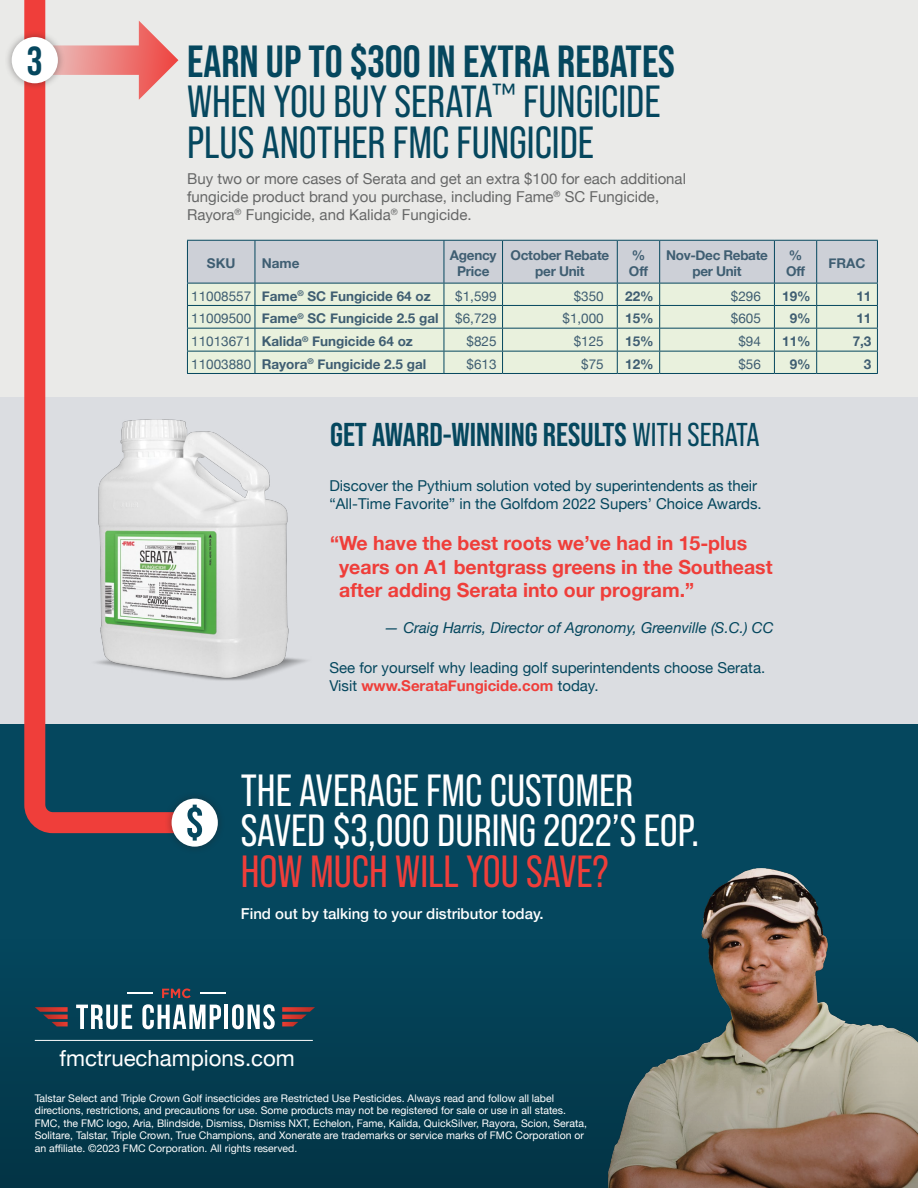
<style>
.page{position:relative;width:918px;height:1188px;background:#fff}
.page>*{position:absolute;margin:0;border:0;box-sizing:border-box;transform-origin:0 0}
.t1{font:45px/40.5px "Bebas Neue Pro";color:#05475e}
.t2{font:45px/40.5px "Bebas Neue Pro";color:#fff}
.t3{font:45px "Bebas Neue Pro";color:#ef3e3a}
.t4{font:700 40.5px "Bebas Neue Pro";color:#05475e}
.t5{font:700 33px "Bebas Neue Pro";color:#05475e}
.t6{font:22.2px "Helvetica Neue";color:#fff}
.t7{font:700 19.5px/23.4px "Helvetica Neue";color:#ef3e3a}
.t8{font:15px/18px "Helvetica Neue";color:#05475e}
.t9{font:15px/18px "Helvetica Neue";color:#666767}
.t10{font:italic 15px "Helvetica Neue";color:#05475e}
.t11{font:500 15px "Helvetica Neue";color:#fff}
.t12{font:700 13.5px/16.2px "Helvetica Neue";color:#3f5e72}
.t13{font:13.5px "Helvetica Neue";color:#3f5e72}
.t14{font:700 13.5px/16.2px "Helvetica Neue";letter-spacing:-.02em;color:#3f5e72;text-align:center}
.t15{font:700 13.5px/16.2px "Helvetica Neue";letter-spacing:-.025em;color:#3f5e72;text-align:center}
.t16{font:10.5px/12.6px "Helvetica Neue";color:#fff}
.s1{font-weight:700}
.s2{font-weight:400}
.s3{font-weight:700;color:#ef3e3a}
</style>
<div class="page">
<div style="left:0;top:724px;width:918px;height:464px;background:#05475e"></div>
<img style="left:701px;top:868px;width:125px;height:69px">
<svg style="left:0;top:937px;width:918px;height:251px;fill:#044154"></svg>
<div style="left:0;top:0;width:918px;height:718px;background:#eaeae8"></div>
<div style="left:0;top:397px;width:918px;height:327px;background:#dbdde1"></div>
<img style="left:229px;top:442px;width:78px;height:239px">
<svg style="left:35px;top:1007px;width:33px;height:19px"></svg>
<svg style="left:282px;top:1007px;width:33px;height:19px"></svg>
<svg style="left:76px;top:1005px;width:56px;height:24px"></svg>
<svg style="left:142px;top:1004px;width:79px;height:25px"></svg>
<hr style="left:224px;top:1005px;width:4px;height:24px;background:#fff">
<svg style="left:232px;top:1004px;width:43px;height:25px"></svg>
<svg style="left:162px;top:989px;width:29px;height:9px"></svg>
<svg style="left:127px;top:993px;width:26px;height:1px"></svg>
<svg style="left:200px;top:993px;width:26px;height:1px"></svg>
<hr style="left:35px;top:1040px;width:278px;height:1px;background:#fff">
<svg style="left:24px;top:0;width:205px;height:834px"></svg>
<svg style="left:38px;top:21px;width:140px;height:79px"></svg>
<div style="left:4px;top:29px;width:61px;height:62px;background:#231f20;opacity:.45"></div>
<div style="left:12px;top:37px;width:46px;height:46px;background:#fff;border-radius:50%"></div>
<div style="left:164px;top:791px;width:61px;height:63px;background:#231f20;opacity:.45"></div>
<div style="left:172px;top:799px;width:46px;height:48px;background:#fff;border-radius:50%"></div>
<svg style="left:187px;top:805px;width:15px;height:36px"></svg>
<hr style="left:187px;top:373px;width:68px;height:1px;background:#05475e">
<hr style="left:255px;top:373px;width:189px;height:1px;background:#05475e">
<hr style="left:444px;top:373px;width:59px;height:1px;background:#05475e">
<hr style="left:503px;top:373px;width:114px;height:1px;background:#05475e">
<hr style="left:617px;top:373px;width:43px;height:1px;background:#05475e">
<hr style="left:660px;top:373px;width:114px;height:1px;background:#05475e">
<hr style="left:774px;top:373px;width:43px;height:1px;background:#05475e">
<hr style="left:817px;top:373px;width:61px;height:1px;background:#05475e">
<svg style="left:187px;top:241px;width:691px;height:132px"></svg>
<hr style="left:187px;top:240px;width:68px;height:1px;background:#05475e">
<hr style="left:187px;top:241px;width:1px;height:42px;background:#05475e">
<hr style="left:255px;top:240px;width:189px;height:1px;background:#05475e">
<hr style="left:444px;top:240px;width:59px;height:1px;background:#05475e">
<hr style="left:503px;top:240px;width:114px;height:1px;background:#05475e">
<hr style="left:617px;top:240px;width:43px;height:1px;background:#05475e">
<hr style="left:660px;top:240px;width:114px;height:1px;background:#05475e">
<hr style="left:774px;top:240px;width:43px;height:1px;background:#05475e">
<hr style="left:817px;top:240px;width:61px;height:1px;background:#05475e">
<hr style="left:816px;top:241px;width:1px;height:42px;background:#05475e">
<hr style="left:877px;top:241px;width:1px;height:42px;background:#05475e">
<hr style="left:187px;top:283px;width:68px;height:1px;background:#05475e">
<hr style="left:255px;top:283px;width:189px;height:1px;background:#05475e">
<hr style="left:444px;top:283px;width:59px;height:1px;background:#05475e">
<hr style="left:503px;top:283px;width:114px;height:1px;background:#05475e">
<hr style="left:617px;top:283px;width:43px;height:1px;background:#05475e">
<hr style="left:660px;top:283px;width:114px;height:1px;background:#05475e">
<hr style="left:774px;top:283px;width:43px;height:1px;background:#05475e">
<hr style="left:817px;top:283px;width:61px;height:1px;background:#05475e">
<h2 class="t4" style="left:27px;top:38px;width:17px">3</h2>
<h1 class="t1" style="left:187px;top:41px;width:489px"><span class="s1">EARN UP TO $300 IN EXTRA REBATES<br></span>WHEN YOU BUY SERATA<sup>™</sup> FUNGICIDE<br>PLUS ANOTHER FMC FUNGICIDE</h1>
<h3 class="t9" style="left:187px;top:170px;width:500px">Buy two or more cases of Serata and get an extra $100 for each additional fungicide product brand you purchase, including Fame<sup>®</sup> SC Fungicide,<br>Rayora<sup>®</sup> Fungicide, and Kalida<sup>®</sup> Fungicide.</h3>
<p class="t12" style="left:207px;top:256px;width:30px">SKU</p>
<p class="t12" style="left:262px;top:256px;width:39px">Name</p>
<p class="t14" style="left:450px;top:248px;width:48px">Agency<br>Price</p>
<p class="t14" style="left:511px;top:248px;width:100px">October Rebate per Unit</p>
<p class="t12" style="left:629px;top:248px;width:21px">%<br>Off</p>
<p class="t15" style="left:666px;top:248px;width:103px">Nov-Dec Rebate per Unit</p>
<p class="t12" style="left:786px;top:248px;width:21px">%<br>Off</p>
<p class="t12" style="left:829px;top:256px;width:39px">FRAC</p>
<p class="t12" style="left:191px;top:288px;width:241px"><span class="s2">11008557</span> Fame<sup>®</sup> SC Fungicide 64 oz</p>
<p class="t13" style="left:455px;top:286px;width:43px">$1,599</p>
<p class="t13" style="left:574px;top:286px;width:32px">$350</p>
<p class="t12" style="left:625px;top:288px;width:30px">22%</p>
<p class="t13" style="left:731px;top:286px;width:32px">$296</p>
<p class="t12" style="left:782px;top:288px;width:30px">19%</p>
<p class="t12" style="left:856px;top:288px;width:17px">11</p>
<p class="t12" style="left:191px;top:311px;width:307px"><span class="s2">11009500</span> Fame<sup>®</sup> SC Fungicide 2.5 gal <span class="s2">$6,729</span></p>
<p class="t13" style="left:563px;top:309px;width:43px">$1,000</p>
<p class="t12" style="left:625px;top:311px;width:30px">15%</p>
<p class="t13" style="left:731px;top:309px;width:32px">$605</p>
<p class="t12" style="left:790px;top:311px;width:23px">9%</p>
<p class="t12" style="left:856px;top:311px;width:17px">11</p>
<p class="t12" style="left:191px;top:334px;width:223px"><span class="s2">11013671</span> Kalida<sup>®</sup> Fungicide 64 oz</p>
<p class="t13" style="left:467px;top:332px;width:32px">$825</p>
<p class="t13" style="left:574px;top:332px;width:32px">$125</p>
<p class="t12" style="left:625px;top:334px;width:30px">15%</p>
<p class="t13" style="left:738px;top:332px;width:24px">$94</p>
<p class="t12" style="left:782px;top:334px;width:30px">11%</p>
<p class="t12" style="left:853px;top:334px;width:20px">7,3</p>
<p class="t12" style="left:191px;top:356px;width:237px"><span class="s2">11003880</span> Rayora<sup>®</sup> Fungicide 2.5 gal</p>
<p class="t13" style="left:467px;top:354px;width:32px">$613</p>
<p class="t13" style="left:581px;top:354px;width:24px">$75</p>
<p class="t12" style="left:625px;top:356px;width:30px">12%</p>
<p class="t13" style="left:738px;top:354px;width:24px">$56</p>
<p class="t12" style="left:790px;top:356px;width:23px">9%</p>
<p class="t12" style="left:864px;top:356px;width:9px">3</p>
<h3 class="t5" style="left:330px;top:415px;width:431px">GET AWARD-WINNING RESULTS <span class="s2">WITH SERATA</span></h3>
<h3 class="t8" style="left:329px;top:477px;width:434px">Discover the Pythium solution voted by superintendents as their “All-Time Favorite” in the Golfdom 2022 Supers’ Choice Awards.</h3>
<h3 class="t7" style="left:339px;top:532px;width:435px;text-indent:-9px">“We have the best roots we’ve had in 15-plus years on A1 bentgrass greens in the Southeast after adding Serata into our program.”</h3>
<h3 class="t10" style="left:384px;top:617px;width:391px">— Craig Harris, Director of Agronomy, Greenville (S.C.) CC</h3>
<h3 class="t8" style="left:329px;top:660px;width:437px">See for yourself why leading golf superintendents choose Serata.<br>Visit <span class="s3">www.SerataFungicide.com</span> today.</h3>
<h1 class="t2" style="left:241px;top:770px;width:460px">THE AVERAGE FMC CUSTOMER<br>SAVED $3,000 DURING 2022’S EOP.</h1>
<h1 class="t3" style="left:241px;top:846px;width:370px">HOW MUCH WILL YOU SAVE?</h1>
<h3 class="t11" style="left:241px;top:901px;width:304px">Find out by talking to your distributor today.</h3>
<h3 class="t6" style="left:60px;top:1042px;width:237px">fmctruechampions.com</h3>
<p class="t16" style="left:35px;top:1092px;width:554px">Talstar Select and Triple Crown Golf insecticides are Restricted Use Pesticides. Always read and follow all label directions, restrictions, and precautions for use. Some products may not be registered for sale or use in all states.<br>FMC, the FMC logo, Aria, Blindside, Dismiss, Dismiss NXT, Echelon, Fame, Kalida, QuickSilver, Rayora, Scion, Serata, Solitare, Talstar, Triple Crown, True Champions, and Xonerate are trademarks or service marks of FMC Corporation or an affiliate. ©2023 FMC Corporation. All rights reserved.</p>
</div>
